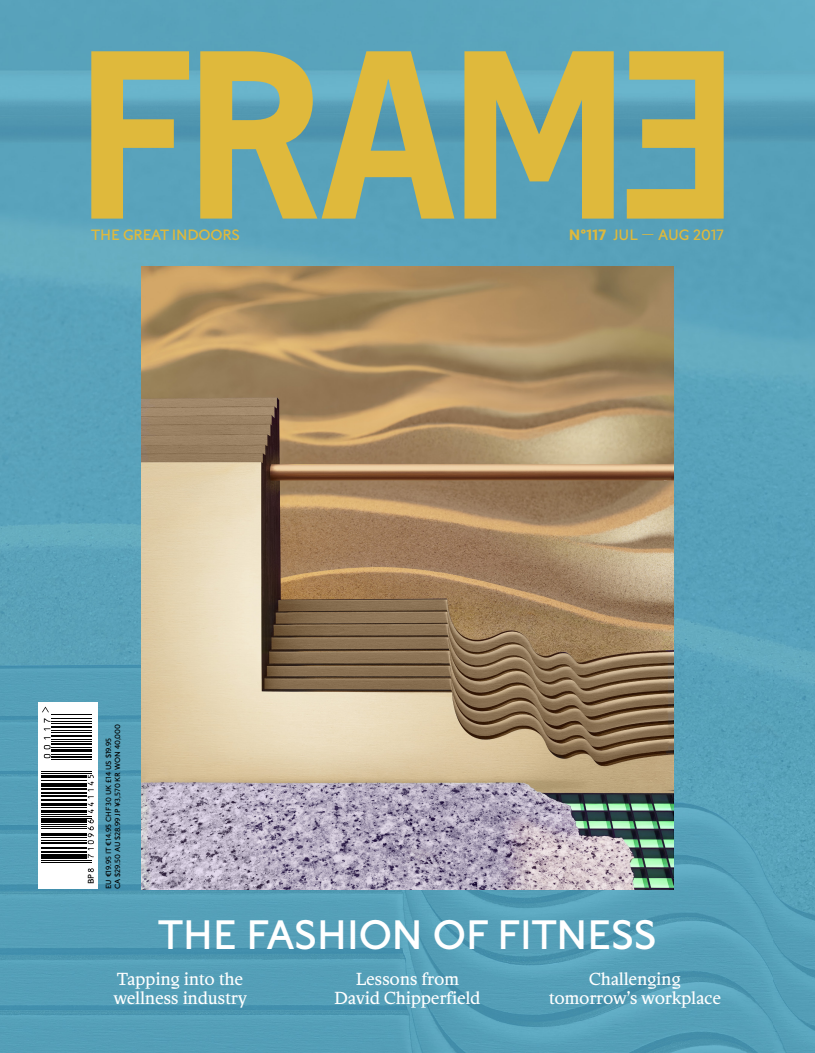
<style>
.page{position:relative;width:815px;height:1053px;background:#fff}
.page>*{position:absolute;margin:0;border:0;box-sizing:border-box;transform-origin:0 0}
.t1{font:41.25px "TO British";letter-spacing:-.01em;color:#fff}
.t2{font:17.5px/18.8px "TO Scottish";letter-spacing:-.02em;color:#fff;text-align:center}
.t3{font:15px "TO British";letter-spacing:-.015em;color:#dfb93c}
.t4{font:8.38px "TO British";color:#000}
.t5{font:7.5px/8.8px "TO British";color:#000}
.s1{font-weight:700}
</style>
<div class="page">
<img style="left:0;top:0;width:815px;height:1052px">
<img style="left:141px;top:266px;width:533px;height:623px">
<svg style="left:38px;top:702px;width:60px;height:186px"></svg>
<hr style="left:41px;top:862px;width:51px;height:1px;background:#000">
<hr style="left:41px;top:860px;width:51px;height:1px;background:#000">
<hr style="left:41px;top:856px;width:46px;height:3px;background:#000">
<hr style="left:41px;top:853px;width:46px;height:2px;background:#000">
<hr style="left:41px;top:850px;width:46px;height:2px;background:#000">
<hr style="left:41px;top:846px;width:46px;height:2px;background:#000">
<hr style="left:41px;top:841px;width:46px;height:2px;background:#000">
<hr style="left:41px;top:839px;width:46px;height:1px;background:#000">
<hr style="left:41px;top:837px;width:46px;height:1px;background:#000">
<hr style="left:41px;top:833px;width:46px;height:2px;background:#000">
<hr style="left:41px;top:828px;width:46px;height:1px;background:#000">
<hr style="left:41px;top:826px;width:46px;height:1px;background:#000">
<hr style="left:41px;top:824px;width:46px;height:1px;background:#000">
<hr style="left:41px;top:819px;width:46px;height:4px;background:#000">
<hr style="left:41px;top:817px;width:51px;height:1px;background:#000">
<hr style="left:41px;top:815px;width:51px;height:1px;background:#000">
<hr style="left:41px;top:813px;width:46px;height:1px;background:#000">
<hr style="left:41px;top:809px;width:46px;height:3px;background:#000">
<hr style="left:41px;top:806px;width:46px;height:1px;background:#000">
<hr style="left:41px;top:803px;width:46px;height:2px;background:#000">
<hr style="left:41px;top:799px;width:46px;height:2px;background:#000">
<hr style="left:41px;top:795px;width:46px;height:2px;background:#000">
<hr style="left:41px;top:792px;width:46px;height:2px;background:#000">
<hr style="left:41px;top:788px;width:46px;height:2px;background:#000">
<hr style="left:41px;top:786px;width:46px;height:1px;background:#000">
<hr style="left:41px;top:782px;width:46px;height:3px;background:#000">
<hr style="left:41px;top:779px;width:46px;height:1px;background:#000">
<hr style="left:41px;top:774px;width:46px;height:3px;background:#000">
<hr style="left:41px;top:772px;width:51px;height:1px;background:#000">
<hr style="left:41px;top:771px;width:51px;height:1px;background:#000">
<svg style="left:88px;top:867px;width:6px;height:5px"></svg>
<svg style="left:88px;top:773px;width:6px;height:85px"></svg>
<svg style="left:42px;top:706px;width:9px;height:52px"></svg>
<hr style="left:51px;top:759px;width:41px;height:1px;background:#000">
<hr style="left:51px;top:756px;width:41px;height:2px;background:#000">
<hr style="left:51px;top:754px;width:41px;height:1px;background:#000">
<hr style="left:51px;top:749px;width:41px;height:3px;background:#000">
<hr style="left:51px;top:747px;width:41px;height:1px;background:#000">
<hr style="left:51px;top:742px;width:41px;height:2px;background:#000">
<hr style="left:51px;top:740px;width:41px;height:1px;background:#000">
<hr style="left:51px;top:738px;width:41px;height:1px;background:#000">
<hr style="left:51px;top:734px;width:41px;height:2px;background:#000">
<hr style="left:51px;top:731px;width:41px;height:1px;background:#000">
<hr style="left:51px;top:730px;width:41px;height:1px;background:#000">
<hr style="left:51px;top:726px;width:41px;height:1px;background:#000">
<hr style="left:51px;top:723px;width:41px;height:1px;background:#000">
<hr style="left:51px;top:721px;width:41px;height:1px;background:#000">
<hr style="left:51px;top:718px;width:41px;height:1px;background:#000">
<hr style="left:51px;top:714px;width:41px;height:1px;background:#000">
<svg style="left:91px;top:51px;width:633px;height:167px;background:#a3af74"></svg>
<p class="t3" style="left:91px;top:223px;width:150px">THE GREAT INDOORS</p>
<p class="t3" style="left:569px;top:223px;width:156px"><span class="s1">Nº117</span> JUL — AUG 2017</p>
<p class="t4" style="left:85px;top:884px;width:12px;rotate:-90deg">BP</p>
<p class="t5" style="left:104px;top:888px;width:166px;rotate:-90deg">EU €19.95 IT €14.95 CHF 30 UK £14 US $19.95<br>CA $29.50 AU $28.99 JP ¥3,570 KR WON 40,000</p>
<h1 class="t1" style="left:158px;top:904px;width:500px">THE FASHION OF FITNESS</h1>
<p class="t2" style="left:113px;top:969px;width:135px;text-align:left">Tapping into the wellness industry</p>
<p class="t2" style="left:334px;top:969px;width:148px">Lessons from<br>David Chipperfield</p>
<p class="t2" style="left:549px;top:969px;width:174px">Challenging tomorrow’s workplace</p>
</div>
